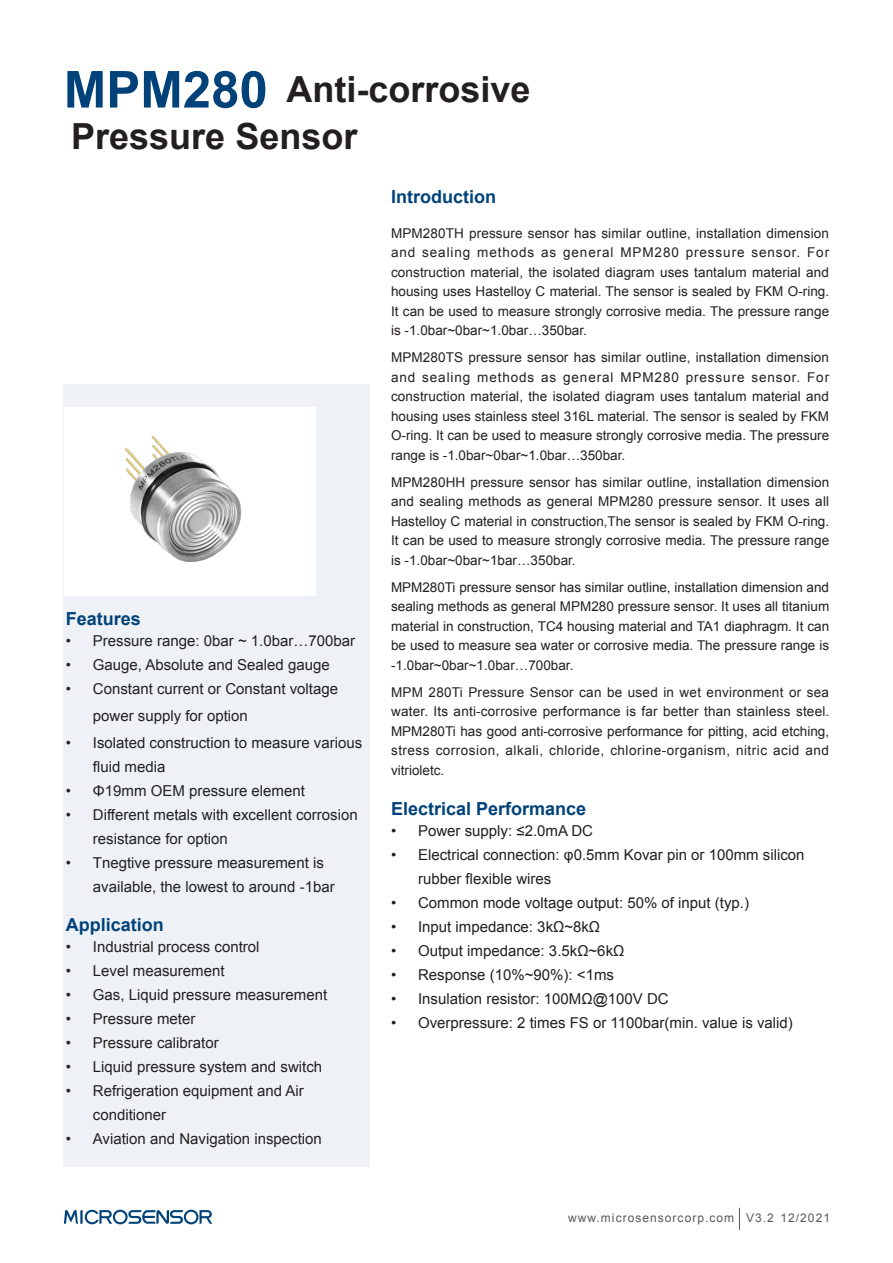
<style>
.page{position:relative;width:893px;height:1263px;background:#fff}
.page>*{position:absolute;margin:0;border:0;box-sizing:border-box;transform-origin:0 0}
.t1{font:700 36px "Arial";color:#231f20}
.t2{font:700 18px "Arial";color:#004279}
.t3{font:15px/24px "Arial";color:#231f20}
.t4{font:13.5px/19.5px "Arial";color:#231f20;text-align:justify}
.t5{font:12px "Arial";letter-spacing:.085em;color:#57585a}
.s1{font-size:51px;color:#004279}
</style>
<div class="page">
<svg style="left:739px;top:1208px;width:1px;height:22px"></svg>
<svg style="left:64px;top:1209px;width:148px;height:15px"></svg>
<div style="left:64px;top:384px;width:306px;height:782px;background:#eef2f6"></div>
<div style="left:64px;top:407px;width:251px;height:189px;background:#fff"></div>
<img style="left:125px;top:435px;width:117px;height:127px">
<p class="t1" style="left:64px;top:64px;width:468px"><span class="s1">MPM280</span> Anti-corrosive</p>
<p class="t1" style="left:71px;top:111px;width:288px">Pressure Sensor</p>
<p class="t2" style="left:66px;top:606px;width:77px">Features</p>
<p class="t3" style="left:66px;top:629px;width:291px">• Pressure range: 0bar ~ 1.0bar…700bar</p>
<p class="t3" style="left:66px;top:653px;width:265px">• Gauge, Absolute and Sealed gauge</p>
<p class="t3" style="left:93px;top:675px;width:247px;line-height:27px;text-indent:-27px">• Constant current or Constant voltage power supply for option</p>
<p class="t3" style="left:93px;top:731px;width:271px;text-indent:-27px">• Isolated construction to measure various fluid media</p>
<p class="t3" style="left:66px;top:779px;width:241px">• Φ19mm OEM pressure element</p>
<p class="t3" style="left:93px;top:803px;width:266px;text-indent:-27px">• Different metals with excellent corrosion resistance for option</p>
<p class="t3" style="left:93px;top:851px;width:243px;text-indent:-27px">• Tnegtive pressure measurement is available, the lowest to around -1bar</p>
<p class="t2" style="left:66px;top:912px;width:100px">Application</p>
<p class="t3" style="left:66px;top:935px;width:195px">• Industrial process control</p>
<p class="t3" style="left:66px;top:959px;width:160px">• Level measurement</p>
<p class="t3" style="left:66px;top:983px;width:263px">• Gas, Liquid pressure measurement</p>
<p class="t3" style="left:66px;top:1007px;width:131px">• Pressure meter</p>
<p class="t3" style="left:66px;top:1031px;width:154px">• Pressure calibrator</p>
<p class="t3" style="left:66px;top:1055px;width:258px">• Liquid pressure system and switch</p>
<p class="t3" style="left:93px;top:1079px;width:212px;text-indent:-27px">• Refrigeration equipment and Air conditioner</p>
<p class="t3" style="left:66px;top:1127px;width:258px">• Aviation and Navigation inspection</p>
<p class="t2" style="left:391px;top:184px;width:106px">Introduction</p>
<p class="t4" style="left:391px;top:223px;width:440px">MPM280TH pressure sensor has similar outline, installation dimension and sealing methods as general MPM280 pressure sensor. For construction material, the isolated diagram uses tantalum material and housing uses Hastelloy C material. The sensor is sealed by FKM O-ring.<br>It can be used to measure strongly corrosive media. The pressure range is -1.0bar~0bar~1.0bar…350bar.</p>
<p class="t4" style="left:391px;top:348px;width:440px">MPM280TS pressure sensor has similar outline, installation dimension and sealing methods as general MPM280 pressure sensor. For construction material, the isolated diagram uses tantalum material and housing uses stainless steel 316L material. The sensor is sealed by FKM O-ring. It can be used to measure strongly corrosive media. The pressure range is -1.0bar~0bar~1.0bar…350bar.</p>
<p class="t4" style="left:391px;top:472px;width:440px">MPM280HH pressure sensor has similar outline, installation dimension and sealing methods as general MPM280 pressure sensor. It uses all Hastelloy C material in construction,The sensor is sealed by FKM O-ring.<br>It can be used to measure strongly corrosive media. The pressure range is -1.0bar~0bar~1bar…350bar.</p>
<p class="t4" style="left:391px;top:577px;width:440px">MPM280Ti pressure sensor has similar outline, installation dimension and sealing methods as general MPM280 pressure sensor. It uses all titanium material in construction, TC4 housing material and TA1 diaphragm. It can be used to measure sea water or corrosive media. The pressure range is -1.0bar~0bar~1.0bar…700bar.</p>
<p class="t4" style="left:391px;top:682px;width:440px">MPM 280Ti Pressure Sensor can be used in wet environment or sea water. Its anti-corrosive performance is far better than stainless steel.<br>MPM280Ti has good anti-corrosive performance for pitting, acid etching, stress corrosion, alkali, chloride, chlorine-organism, nitric acid and vitrioletc.</p>
<p class="t2" style="left:391px;top:796px;width:197px">Electrical Performance</p>
<p class="t3" style="left:391px;top:819px;width:203px">• Power supply: ≤2.0mA DC</p>
<p class="t3" style="left:418px;top:843px;width:388px;text-indent:-27px">• Electrical connection: φ0.5mm Kovar pin or 100mm silicon rubber flexible wires</p>
<p class="t3" style="left:391px;top:891px;width:359px">• Common mode voltage output: 50% of input (typ.)</p>
<p class="t3" style="left:391px;top:915px;width:211px">• Input impedance: 3kΩ~8kΩ</p>
<p class="t3" style="left:391px;top:939px;width:235px">• Output impedance: 3.5kΩ~6kΩ</p>
<p class="t3" style="left:391px;top:963px;width:224px">• Response (10%~90%): &lt;1ms</p>
<p class="t3" style="left:391px;top:987px;width:279px">• Insulation resistor: 100MΩ@100V DC</p>
<p class="t3" style="left:391px;top:1011px;width:403px">• Overpressure: 2 times FS or 1100bar(min. value is valid)</p>
<p class="t5" style="left:568px;top:1210px;width:263px">www.microsensorcorp.com V3.2 12/2021</p>
</div>
